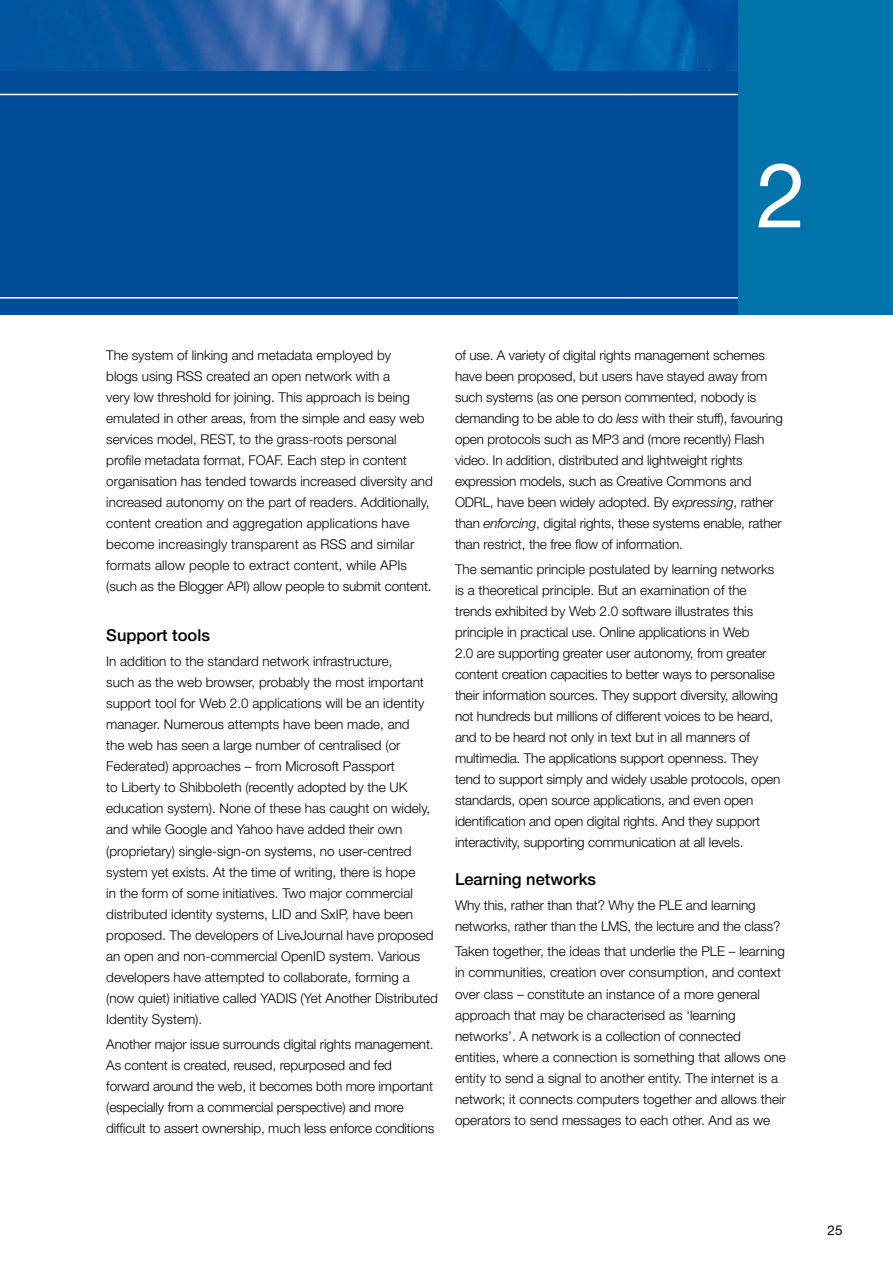
<style>
.page{position:relative;width:893px;height:1263px;background:#fff}
.page>*{position:absolute;margin:0;border:0;box-sizing:border-box;transform-origin:0 0}
.t1{font:90px "Helvetica Neue";color:#fff}
.t2{font:500 16.5px "Helvetica Neue";color:#000}
.t3{font:300 13.5px/21px "Helvetica Neue";color:#000}
.t4{font:13.5px "Helvetica Neue";color:#000}
.s1{font-style:italic}
</style>
<div class="page">
<div style="left:0;top:71px;width:893px;height:244px;background:#004c99"></div>
<img style="left:0;top:0;width:738px;height:71px">
<hr style="left:0;top:297px;width:629px;height:2px;background:#fff">
<hr style="left:629px;top:94px;width:264px;height:1px;background:#fff">
<hr style="left:629px;top:297px;width:264px;height:2px;background:#fff">
<hr style="left:0;top:94px;width:629px;height:1px;background:#fff">
<div style="left:738px;top:0;width:155px;height:315px;background:#0073aa"></div>
<h1 class="t1" style="left:756px;top:142px;width:52px">2</h1>
<p class="t3" style="left:106px;top:344px;width:328px">The system of linking and metadata employed by<br>blogs using RSS created an open network with a<br>very low threshold for joining. This approach is being emulated in other areas, from the simple and easy web services model, REST, to the grass-roots personal profile metadata format, FOAF. Each step in content organisation has tended towards increased diversity and increased autonomy on the part of readers. Additionally, content creation and aggregation applications have become increasingly transparent as RSS and similar formats allow people to extract content, while APIs (such as the Blogger API) allow people to submit content.</p>
<p class="t2" style="left:106px;top:625px;width:105px">Support tools</p>
<p class="t3" style="left:106px;top:651px;width:333px">In addition to the standard network infrastructure,<br>such as the web browser, probably the most important support tool for Web 2.0 applications will be an identity manager. Numerous attempts have been made, and<br>the web has seen a large number of centralised (or Federated) approaches – from Microsoft Passport<br>to Liberty to Shibboleth (recently adopted by the UK education system). None of these has caught on widely, and while Google and Yahoo have added their own (proprietary) single-sign-on systems, no user-centred system yet exists. At the time of writing, there is hope<br>in the form of some initiatives. Two major commercial distributed identity systems, LID and SxIP, have been proposed. The developers of LiveJournal have proposed an open and non-commercial OpenID system. Various developers have attempted to collaborate, forming a (now quiet) initiative called YADIS (Yet Another Distributed Identity System).</p>
<p class="t3" style="left:106px;top:1033px;width:329px">Another major issue surrounds digital rights management.<br>As content is created, reused, repurposed and fed forward around the web, it becomes both more important (especially from a commercial perspective) and more difficult to assert ownership, much less enforce conditions</p>
<p class="t3" style="left:455px;top:344px;width:329px">of use. A variety of digital rights management schemes have been proposed, but users have stayed away from such systems (as one person commented, nobody is demanding to be able to do <span class="s1">less</span> with their stuff), favouring open protocols such as MP3 and (more recently) Flash video. In addition, distributed and lightweight rights expression models, such as Creative Commons and ODRL, have been widely adopted. By <span class="s1">expressing</span>, rather than <span class="s1">enforcing</span>, digital rights, these systems enable, rather than restrict, the free flow of information.</p>
<p class="t3" style="left:455px;top:558px;width:327px">The semantic principle postulated by learning networks is a theoretical principle. But an examination of the trends exhibited by Web 2.0 software illustrates this principle in practical use. Online applications in Web<br>2.0 are supporting greater user autonomy, from greater content creation capacities to better ways to personalise their information sources. They support diversity, allowing not hundreds but millions of different voices to be heard, and to be heard not only in text but in all manners of multimedia. The applications support openness. They tend to support simply and widely usable protocols, open standards, open source applications, and even open identification and open digital rights. And they support interactivity, supporting communication at all levels.</p>
<p class="t2" style="left:455px;top:869px;width:143px">Learning networks</p>
<p class="t3" style="left:455px;top:895px;width:327px">Why this, rather than that? Why the PLE and learning networks, rather than the LMS, the lecture and the class?</p>
<p class="t3" style="left:455px;top:941px;width:332px">Taken together, the ideas that underlie the PLE – learning in communities, creation over consumption, and context over class – constitute an instance of a more general approach that may be characterised as ‘learning networks’. A network is a collection of connected entities, where a connection is something that allows one entity to send a signal to another entity. The internet is a network; it connects computers together and allows their operators to send messages to each other. And as we</p>
<p class="t4" style="left:828px;top:1222px;width:15px">25</p>
</div>
